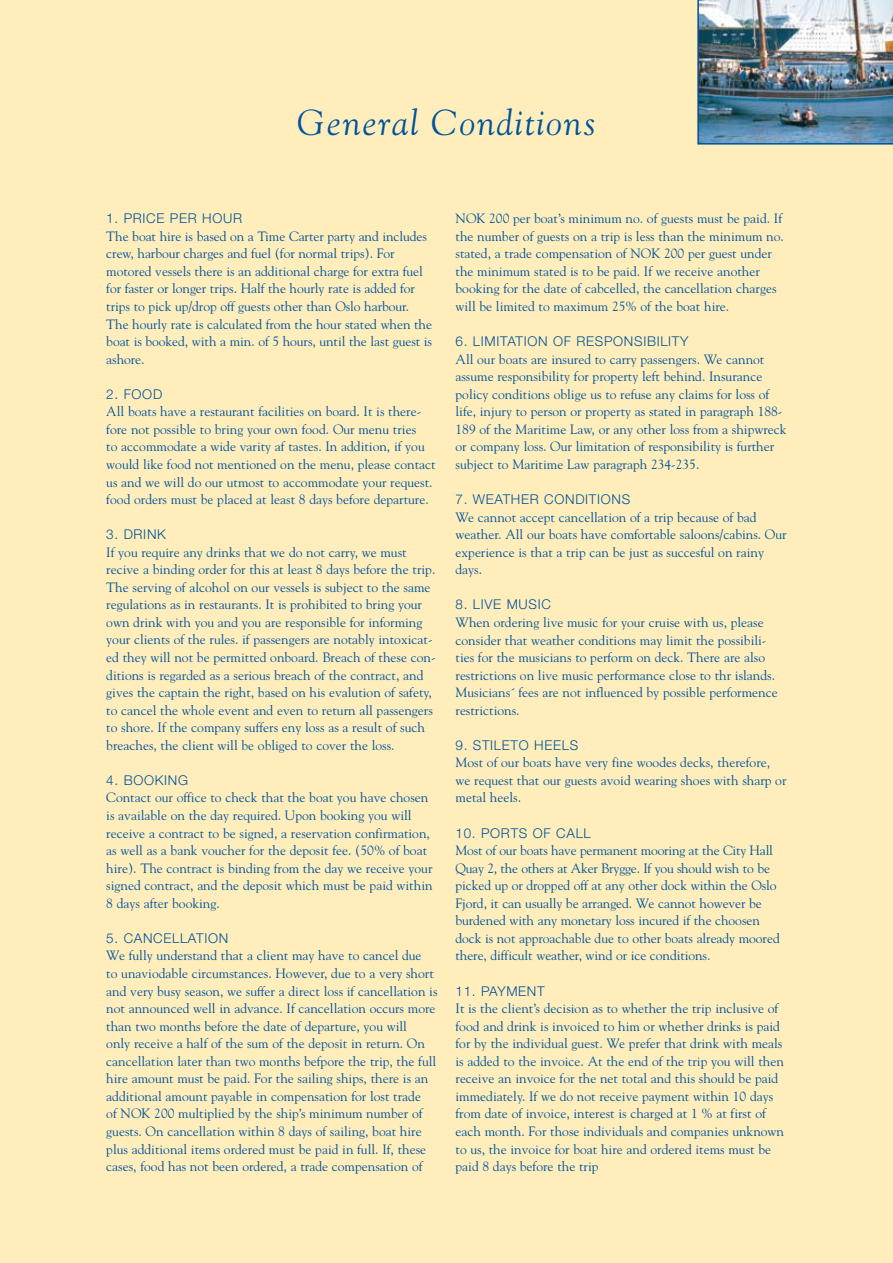
<style>
.page{position:relative;width:893px;height:1263px;background:#ffeebc}
.page>*{position:absolute;margin:0;border:0;box-sizing:border-box;transform-origin:0 0}
.t1{font:italic 36px "Goudy";letter-spacing:.05em;color:#00529b}
.t2{font:13.5px/17.5px "Goudy";color:#00529b}
.t3{font:300 13.5px "Helvetica Neue";letter-spacing:.05em;color:#00529b}
</style>
<div class="page">
<img style="left:697px;top:0;width:196px;height:145px">
<h1 class="t1" style="left:297px;top:100px;width:300px">General Conditions</h1>
<p class="t3" style="left:106px;top:210px;width:137px">1. PRICE PER HOUR</p>
<p class="t2" style="left:106px;top:227px;width:327px">The boat hire is based on a Time Carter party and includes crew, harbour charges and fuel (for normal trips). For motored vessels there is an additional charge for extra fuel for faster or longer trips. Half the hourly rate is added for trips to pick up/drop off guests other than Oslo harbour.<br>The hourly rate is calculated from the hour stated when the boat is booked, with a min. of 5 hours, until the last guest is ashore.</p>
<p class="t3" style="left:106px;top:386px;width:57px">2. FOOD</p>
<p class="t2" style="left:106px;top:402px;width:331px">All boats have a restaurant facilities on board. It is there&shy;fore not possible to bring your own food. Our menu tries<br>to accommodate a wide varity af tastes. In addition, if you would like food not mentioned on the menu, please contact us and we will do our utmost to accommodate your request. food orders must be placed at least 8 days before departure.</p>
<p class="t3" style="left:106px;top:526px;width:61px">3. DRINK</p>
<p class="t2" style="left:106px;top:543px;width:331px">If you require any drinks that we do not carry, we must recive a binding order for this at least 8 days before the trip.<br>The serving of alcohol on our vessels is subject to the same regulations as in restaurants. It is prohibited to bring your own drink with you and you are responsible for informing your clients of the rules. if passengers are notably intoxicat&shy;ed they will not be permitted onboard. Breach of these con&shy;ditions is regarded as a serious breach of the contract, and gives the captain the right, based on his evalution of safety, to cancel the whole event and even to return all passengers to shore. If the company suffers eny loss as a result of such breaches, the client will be obliged to cover the loss.</p>
<p class="t3" style="left:106px;top:772px;width:83px">4. BOOKING</p>
<p class="t2" style="left:106px;top:788px;width:328px">Contact our office to check that the boat you have chosen is available on the day required. Upon booking you will receive a contract to be signed, a reservation confirmation, as well as a bank voucher for the deposit fee. (50% of boat hire). The contract is binding from the day we receive your signed contract, and the deposit which must be paid within 8 days after booking.</p>
<p class="t3" style="left:106px;top:930px;width:123px">5. CANCELLATION</p>
<p class="t2" style="left:106px;top:946px;width:333px">We fully understand that a client may have to cancel due<br>to unaviodable circumstances. However, due to a very short and very busy season, we suffer a direct loss if cancellation is not announced well in advance. If cancellation occurs more than two months before the date of departure, you will<br>only receive a half of the sum of the deposit in return. On cancellation later than two months befpore the trip, the full hire amount must be paid. For the sailing ships, there is an additional amount payable in compensation for lost trade<br>of NOK 200 multiplied by the ship’s minimum number of guests. On cancellation within 8 days of sailing, boat hire plus additional items ordered must be paid in full. If, these cases, food has not been ordered, a trade compensation of</p>
<p class="t2" style="left:455px;top:209px;width:330px">NOK 200 per boat’s minimum no. of guests must be paid. If the number of guests on a trip is less than the minimum no. stated, a trade compensation of NOK 200 per guest under the minimum stated is to be paid. If we receive another booking for the date of cabcelled, the cancellation charges will be limited to maximum 25% of the boat hire.</p>
<p class="t3" style="left:455px;top:333px;width:234px">6. LIMITATION OF RESPONSIBILITY</p>
<p class="t2" style="left:455px;top:350px;width:333px">All our boats are insured to carry passengers. We cannot assume responsibility for property left behind. Insurance policy conditions oblige us to refuse any claims for loss of life, injury to person or property as stated in paragraph 188- 189 of the Maritime Law, or any other loss from a shipwreck or company loss. Our limitation of responsibility is further subject to Maritime Law paragraph 234-235.</p>
<p class="t3" style="left:455px;top:491px;width:176px">7. WEATHER CONDITIONS</p>
<p class="t2" style="left:455px;top:508px;width:333px">We cannot accept cancellation of a trip because of bad weather. All our boats have comfortable saloons/cabins. Our experience is that a trip can be just as succesful on rainy days.</p>
<p class="t3" style="left:455px;top:596px;width:97px">8. LIVE MUSIC</p>
<p class="t2" style="left:455px;top:613px;width:324px">When ordering live music for your cruise with us, please consider that weather conditions may limit the possibili&shy;ties for the musicians to perform on deck. There are also restrictions on live music performance close to thr islands.<br>Musicians´ fees are not influenced by possible performence restrictions.</p>
<p class="t3" style="left:455px;top:737px;width:124px">9. STILETO HEELS</p>
<p class="t2" style="left:455px;top:753px;width:333px">Most of our boats have very fine woodes decks, therefore, we request that our guests avoid wearing shoes with sharp or metal heels.</p>
<p class="t3" style="left:455px;top:824px;width:137px">10. PORTS OF CALL</p>
<p class="t2" style="left:455px;top:841px;width:326px">Most of our boats have permanent mooring at the City Hall Quay 2, the others at Aker Brygge. If you should wish to be picked up or dropped off at any other dock within the Oslo Fjord, it can usually be arranged. We cannot however be burdened with any monetary loss incured if the choosen dock is not approachable due to other boats already moored there, difficult weather, wind or ice conditions.</p>
<p class="t3" style="left:455px;top:982px;width:91px">11. PAYMENT</p>
<p class="t2" style="left:455px;top:999px;width:330px">It is the client’s decision as to whether the trip inclusive of food and drink is invoiced to him or whether drinks is paid for by the individual guest. We prefer that drink with meals is added to the invoice. At the end of the trip you will then receive an invoice for the net total and this should be paid immediately. If we do not receive payment within 10 days from date of invoice, interest is charged at 1 % at first of each month. For those individuals and companies unknown to us, the invoice for boat hire and ordered items must be paid 8 days before the trip</p>
</div>
